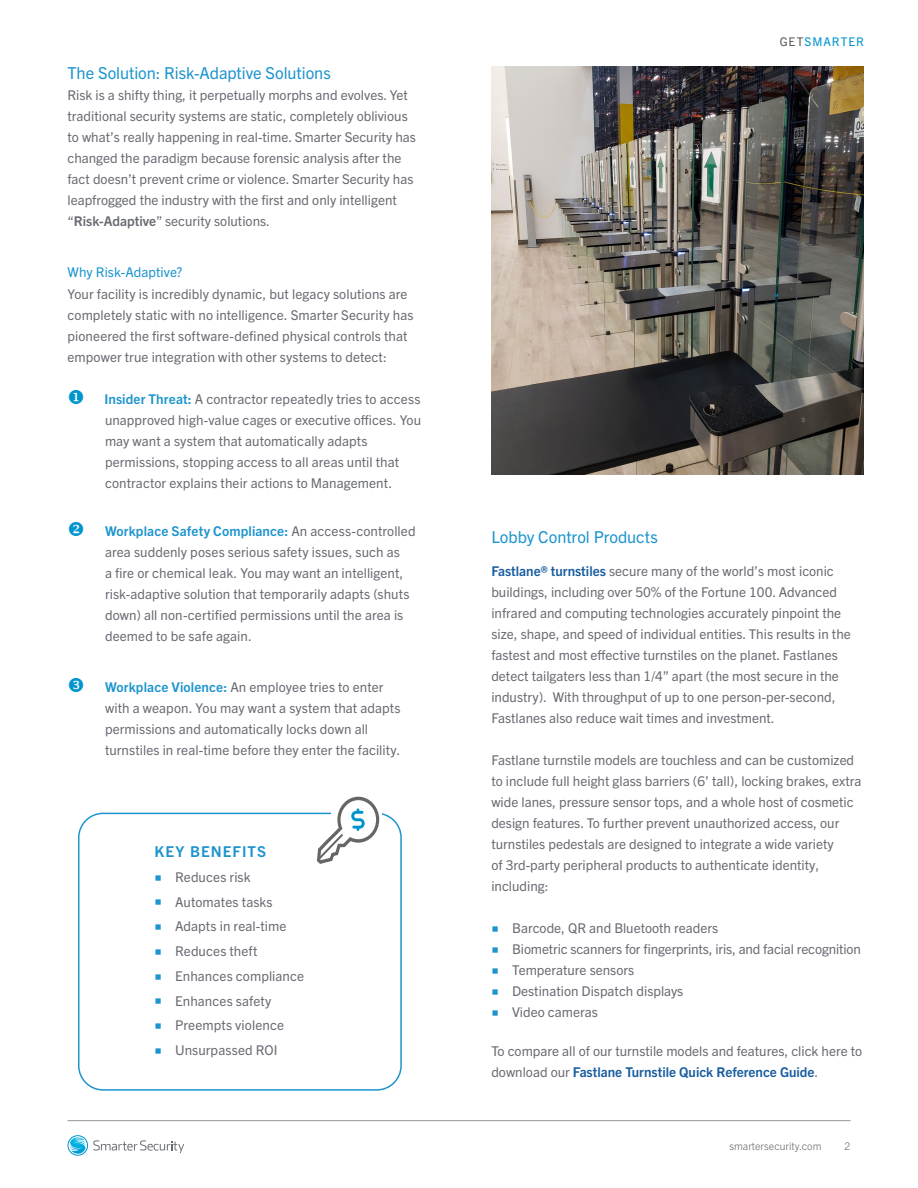
<style>
.page{position:relative;width:918px;height:1188px;background:#fff}
.page>*{position:absolute;margin:0;border:0;box-sizing:border-box;transform-origin:0 0}
.Main__Subhead{font:16.5px "Trade Gothic Next LT Pro";letter-spacing:-.005em;color:#1d94ce}
.Main__Body{font:16.5px "Trade Gothic Next LT Pro";color:#1d94ce}
.Main__Body-2{font:700 15px "Trade Gothic Next LT Pro";letter-spacing:.07em;color:#1d94ce}
.Main__Body-3{font:13.5px/21px "Trade Gothic Next LT Pro";color:#696b73}
.Main__Body-4{font:13.5px "Trade Gothic Next LT Pro";color:#1d94ce}
.t1{font:12px "Trade Gothic Next LT Pro";letter-spacing:.08em;color:#0095cd}
.t2{font:300 10.5px "Trade Gothic Next LT Pro";color:#636366}
.s1{font-weight:700}
.s2{color:#0095cd}
.s3{font-weight:700;color:#1d94ce}
.s4{color:#1d94ce}
.s5{color:#5c5c5c}
.s6{font-weight:700;color:#175d9e}
</style>
<div class="page">
<div style="left:78px;top:813px;width:324px;height:278px;border:2px solid #1d94ce;border-radius:24px"></div>
<div style="left:331px;top:797px;width:51px;height:42px;background:#fff"></div>
<svg style="left:317px;top:797px;width:62px;height:67px"></svg>
<img style="left:491px;top:66px;width:373px;height:408px">
<hr style="left:68px;top:1120px;width:782px;height:1px;background:#939598">
<svg style="left:68px;top:1135px;width:116px;height:21px"></svg>
<p class="Main__Subhead" style="left:68px;top:61px;width:265px">The Solution: Risk-Adaptive Solutions</p>
<p class="Main__Body-3" style="left:68px;top:84px;width:350px">Risk is a shifty thing, it perpetually morphs and evolves. Yet traditional security systems are static, completely oblivious to what’s really happening in real-time. Smarter Security has changed the paradigm because forensic analysis after the fact doesn’t prevent crime or violence. Smarter Security has leapfrogged the industry with the first and only intelligent “<span class="s1">Risk-Adaptive</span>” security solutions.</p>
<p class="Main__Body-4" style="left:68px;top:263px;width:116px">Why Risk-Adaptive?</p>
<p class="Main__Body-3" style="left:68px;top:283px;width:348px">Your facility is incredibly dynamic, but legacy solutions are completely static with no intelligence. Smarter Security has pioneered the first software-defined physical controls that empower true integration with other systems to detect:</p>
<p class="Main__Body-3" style="left:105px;top:387px;width:318px;text-indent:-38px"><span class="s2">◆</span> <span class="s3">Insider Threat:</span> A contractor repeatedly tries to access unapproved high-value cages or executive offices. You may want a system that automatically adapts permissions, stopping access to all areas until that contractor explains their actions to Management.</p>
<p class="Main__Body-3" style="left:105px;top:520px;width:312px;text-indent:-38px"><span class="s2">❖</span> <span class="s3">Workplace Safety Compliance:</span> An access-controlled area suddenly poses serious safety issues, such as<br>a fire or chemical leak. You may want an intelligent, risk-adaptive solution that temporarily adapts (shuts down) all non-certified permissions until the area is deemed to be safe again.</p>
<p class="Main__Body-3" style="left:105px;top:675px;width:297px"><span class="s3">Workplace Violence:</span> An employee tries to enter with a weapon. You may want a system that adapts permissions and automatically locks down all turnstiles in real-time before they enter the facility.</p>
<p class="Main__Body-2" style="left:154px;top:841px;width:113px">KEY BENEFITS</p>
<p class="Main__Body-3" style="left:154px;top:866px;width:98px"><span class="s4">○</span> Reduces risk</p>
<p class="Main__Body-3" style="left:154px;top:890px;width:120px"><span class="s4">○</span> Automates tasks</p>
<p class="Main__Body-3" style="left:154px;top:915px;width:134px"><span class="s4">○</span> Adapts in real-time</p>
<p class="Main__Body-3" style="left:154px;top:940px;width:105px"><span class="s4">○</span> Reduces theft</p>
<p class="Main__Body-3" style="left:154px;top:965px;width:151px"><span class="s4">○</span> Enhances compliance</p>
<p class="Main__Body-3" style="left:154px;top:989px;width:119px"><span class="s4">○</span> Enhances safety</p>
<p class="Main__Body-3" style="left:154px;top:1014px;width:131px"><span class="s4">○</span> Preempts violence</p>
<p class="Main__Body-3" style="left:154px;top:1039px;width:125px"><span class="s4">○</span> Unsurpassed ROI</p>
<p class="t1" style="left:780px;top:33px;width:86px"><span class="s5">GET</span>SMARTER</p>
<p class="Main__Body" style="left:491px;top:526px;width:168px">Lobby Control Products</p>
<p class="Main__Body-3" style="left:491px;top:560px;width:361px"><span class="s6">Fastlane® turnstiles</span> secure many of the world’s most iconic buildings, including over 50% of the Fortune 100. Advanced infrared and computing technologies accurately pinpoint the size, shape, and speed of individual entities. This results in the fastest and most effective turnstiles on the planet. Fastlanes detect tailgaters less than 1/4” apart (the most secure in the industry). With throughput of up to one person-per-second, Fastlanes also reduce wait times and investment.</p>
<p class="Main__Body-3" style="left:491px;top:749px;width:372px">Fastlane turnstile models are touchless and can be customized to include full height glass barriers (6’ tall), locking brakes, extra wide lanes, pressure sensor tops, and a whole host of cosmetic design features. To further prevent unauthorized access, our turnstiles pedestals are designed to integrate a wide variety<br>of 3rd-party peripheral products to authenticate identity, including:</p>
<p class="Main__Body-3" style="left:491px;top:917px;width:228px"><span class="s4">○</span> Barcode, QR and Bluetooth readers</p>
<p class="Main__Body-3" style="left:491px;top:938px;width:371px"><span class="s4">○</span> Biometric scanners for fingerprints, iris, and facial recognition</p>
<p class="Main__Body-3" style="left:491px;top:959px;width:144px"><span class="s4">○</span> Temperature sensors</p>
<p class="Main__Body-3" style="left:491px;top:980px;width:193px"><span class="s4">○</span> Destination Dispatch displays</p>
<p class="Main__Body-3" style="left:491px;top:1001px;width:108px"><span class="s4">○</span> Video cameras</p>
<p class="Main__Body-3" style="left:491px;top:1040px;width:372px">To compare all of our turnstile models and features, click here to download our <span class="s6">Fastlane Turnstile Quick Reference Guide</span>.</p>
<p class="t2" style="left:730px;top:1139px;width:93px">smartersecurity.com</p>
<p class="t2" style="left:845px;top:1139px;width:7px">2</p>
</div>
